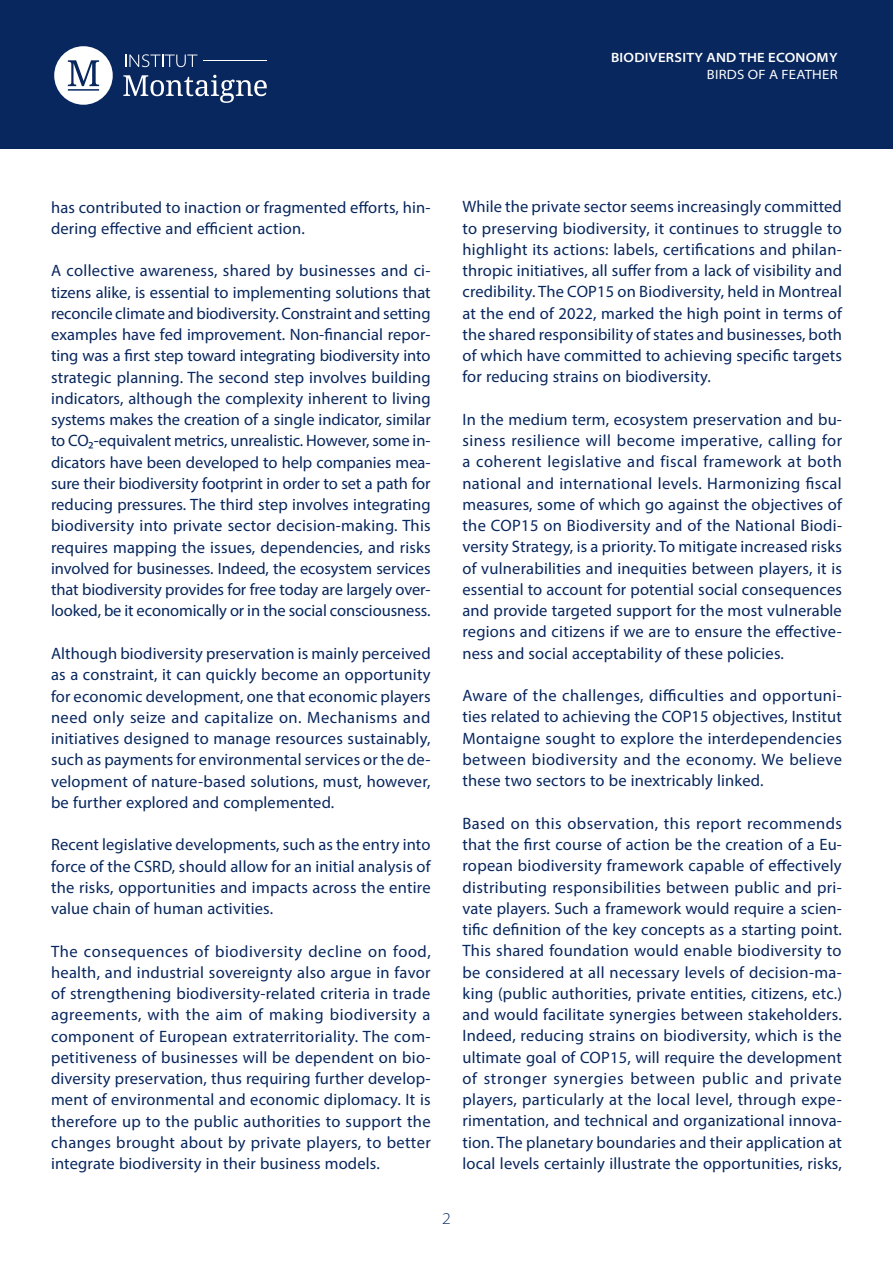
<style>
.page{position:relative;width:893px;height:1263px;background:#fff}
.page>*{position:absolute;margin:0;border:0;box-sizing:border-box;transform-origin:0 0}
.t1{font:16.5px/21.3px "Myriad Pro";letter-spacing:.01em;color:#08275e;text-align:justify}
.t2{font:300 semi-expanded 16.5px "Myriad Pro";color:#08275e}
.t3{font:600 semi-expanded 13.5px "Myriad Pro";letter-spacing:.02em;color:#fff}
.t4{font:semi-expanded 13.5px "Myriad Pro";letter-spacing:.02em;color:#fff}
</style>
<div class="page">
<div style="left:0;top:0;width:893px;height:149px;background:#08275e"></div>
<svg style="left:125px;top:54px;width:72px;height:13px"></svg>
<svg style="left:54px;top:46px;width:59px;height:59px"></svg>
<hr style="left:203px;top:60px;width:64px;height:1px;background:#fff">
<svg style="left:123px;top:75px;width:144px;height:28px"></svg>
<p class="t3" style="left:611px;top:49px;width:228px">BIODIVERSITY AND THE ECONOMY</p>
<p class="t4" style="left:707px;top:66px;width:132px">BIRDS OF A FEATHER</p>
<p class="t1" style="left:51px;top:196px;width:381px">has contributed to inaction or fragmented efforts, hin&shy;dering effective and efficient action.</p>
<p class="t1" style="left:51px;top:260px;width:381px">A collective awareness, shared by businesses and ci&shy;tizens alike, is essential to implementing solutions that reconcile climate and biodiversity. Constraint and setting examples have fed improvement. Non-financial repor&shy;ting was a first step toward integrating biodiversity into strategic planning. The second step involves building indicators, although the complexity inherent to living systems makes the creation of a single indicator, similar to CO₂-equivalent metrics, unrealistic. However, some in&shy;dicators have been developed to help companies mea&shy;sure their biodiversity footprint in order to set a path for reducing pressures. The third step involves integrating biodiversity into private sector decision-making. This requires mapping the issues, dependencies, and risks involved for businesses. Indeed, the ecosystem services that biodiversity provides for free today are largely over&shy;looked, be it economically or in the social consciousness.</p>
<p class="t1" style="left:51px;top:642px;width:381px">Although biodiversity preservation is mainly perceived as a constraint, it can quickly become an opportunity for economic development, one that economic players need only seize and capitalize on. Mechanisms and initiatives designed to manage resources sustainably, such as payments for environmental services or the de&shy;velopment of nature-based solutions, must, however, be further explored and complemented.</p>
<p class="t1" style="left:51px;top:834px;width:381px">Recent legislative developments, such as the entry into force of the CSRD, should allow for an initial analysis of the risks, opportunities and impacts across the entire value chain of human activities.</p>
<p class="t1" style="left:51px;top:940px;width:381px">The consequences of biodiversity decline on food, health, and industrial sovereignty also argue in favor of strengthening biodiversity-related criteria in trade agreements, with the aim of making biodiversity a component of European extraterritoriality. The com&shy;petitiveness of businesses will be dependent on bio&shy;diversity preservation, thus requiring further develop&shy;ment of environmental and economic diplomacy. It is therefore up to the public authorities to support the changes brought about by private players, to better integrate biodiversity in their business models.</p>
<p class="t1" style="left:462px;top:196px;width:381px">While the private sector seems increasingly committed to preserving biodiversity, it continues to struggle to highlight its actions: labels, certifications and philan&shy;thropic initiatives, all suffer from a lack of visibility and credibility. The COP15 on Biodiversity, held in Montreal at the end of 2022, marked the high point in terms of the shared responsibility of states and businesses, both of which have committed to achieving specific targets for reducing strains on biodiversity.</p>
<p class="t1" style="left:462px;top:408px;width:381px">In the medium term, ecosystem preservation and bu&shy;siness resilience will become imperative, calling for a coherent legislative and fiscal framework at both national and international levels. Harmonizing fiscal measures, some of which go against the objectives of the COP15 on Biodiversity and of the National Biodi&shy;versity Strategy, is a priority. To mitigate increased risks of vulnerabilities and inequities between players, it is essential to account for potential social consequences and provide targeted support for the most vulnerable regions and citizens if we are to ensure the effective&shy;ness and social acceptability of these policies.</p>
<p class="t1" style="left:462px;top:685px;width:381px">Aware of the challenges, difficulties and opportuni&shy;ties related to achieving the COP15 objectives, Institut Montaigne sought to explore the interdependencies between biodiversity and the economy. We believe these two sectors to be inextricably linked.</p>
<p class="t1" style="left:462px;top:812px;width:381px">Based on this observation, this report recommends that the first course of action be the creation of a Eu&shy;ropean biodiversity framework capable of effectively distributing responsibilities between public and pri&shy;vate players. Such a framework would require a scien&shy;tific definition of the key concepts as a starting point.<br>This shared foundation would enable biodiversity to be considered at all necessary levels of decision-ma&shy;king (public authorities, private entities, citizens, etc.) and would facilitate synergies between stakeholders.<br>Indeed, reducing strains on biodiversity, which is the ultimate goal of COP15, will require the development of stronger synergies between public and private players, particularly at the local level, through expe&shy;rimentation, and technical and organizational innova&shy;tion. The planetary boundaries and their application at local levels certainly illustrate the opportunities, risks,</p>
<p class="t2" style="left:442px;top:1209px;width:10px">2</p>
</div>
